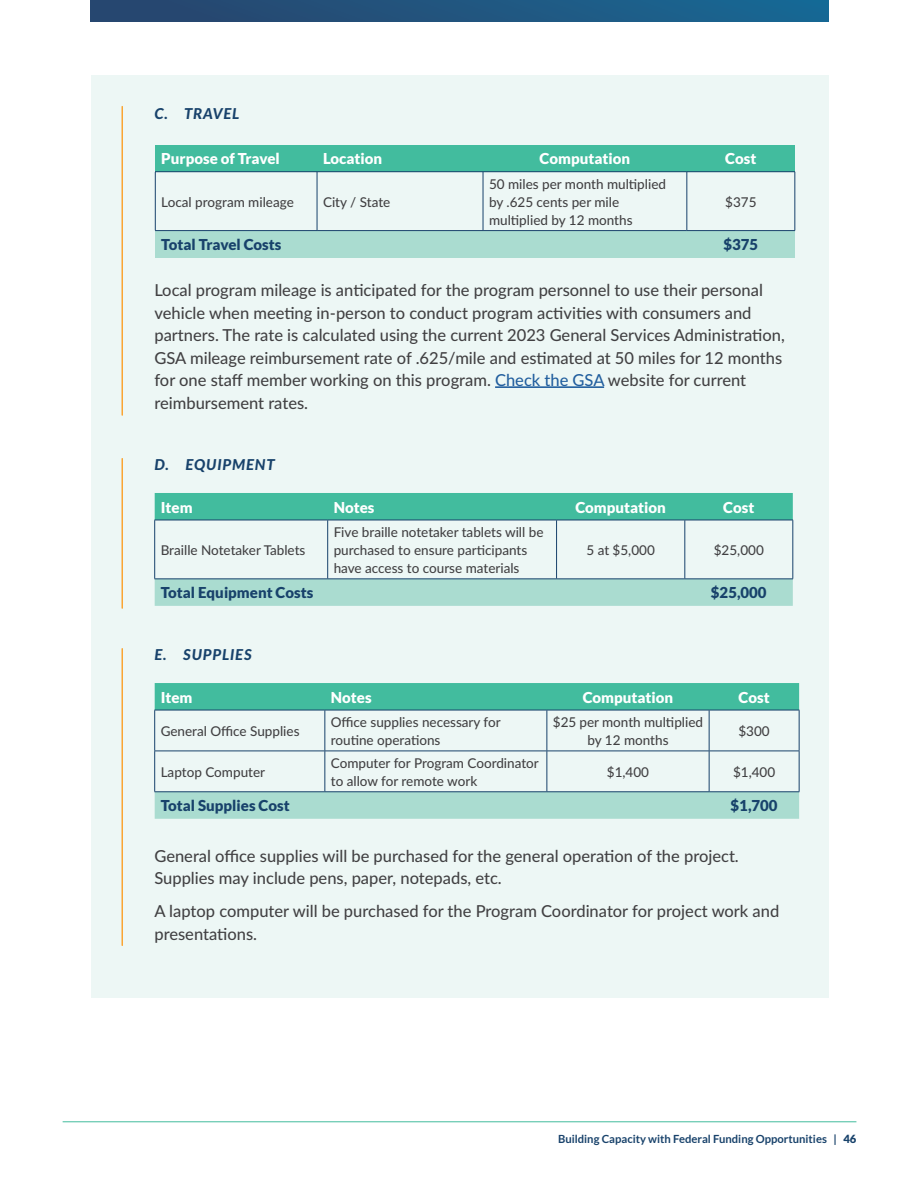
<style>
.page{position:relative;width:918px;height:1188px;background:#fff}
.page>*{position:absolute;margin:0;border:0;box-sizing:border-box;transform-origin:0 0}
.t1{font:500 16.5px/22.5px "Lato";color:#414042}
.t2{font:900 15px "Lato";color:#fff}
.t3{font:900 15px "Lato";color:#18426b}
.t4{font:italic 800 15px "Lato";letter-spacing:.05em;color:#18426b}
.t5{font:500 13.5px/18px "Lato";color:#414042}
.t6{font:700 11.25px "Lato";color:#18426b}
.t7{font:900 11.25px "Lato";color:#18426b}
.s1{color:#215e9e}
</style>
<div class="page">
<div style="left:91px;top:0;width:737px;height:21px;background:linear-gradient(to right,#29436b,#186894)"></div>
<hr style="left:63px;top:1121px;width:793px;height:1px;background:#42bc9e">
<div style="left:91px;top:76px;width:737px;height:922px;background:#edf7f5"></div>
<hr style="left:122px;top:107px;width:1px;height:308px;background:#faa533">
<hr style="left:122px;top:459px;width:1px;height:149px;background:#faa533">
<hr style="left:122px;top:649px;width:1px;height:296px;background:#faa533">
<div style="left:155px;top:145px;width:162px;height:27px;background:#42bc9e"></div>
<div style="left:317px;top:145px;width:166px;height:27px;background:#42bc9e"></div>
<div style="left:483px;top:145px;width:204px;height:27px;background:#42bc9e"></div>
<div style="left:687px;top:145px;width:108px;height:27px;background:#42bc9e"></div>
<div style="left:155px;top:231px;width:532px;height:27px;background:#aadcd0"></div>
<div style="left:687px;top:231px;width:108px;height:27px;background:#aadcd0"></div>
<hr style="left:155px;top:171px;width:162px;height:1px;background:#18426b">
<hr style="left:155px;top:172px;width:1px;height:58px;background:#18426b">
<hr style="left:317px;top:171px;width:166px;height:1px;background:#18426b">
<hr style="left:317px;top:172px;width:1px;height:58px;background:#18426b">
<hr style="left:483px;top:171px;width:204px;height:1px;background:#18426b">
<hr style="left:483px;top:172px;width:1px;height:58px;background:#18426b">
<hr style="left:687px;top:171px;width:108px;height:1px;background:#18426b">
<hr style="left:687px;top:172px;width:1px;height:58px;background:#18426b">
<hr style="left:795px;top:172px;width:1px;height:58px;background:#18426b">
<hr style="left:155px;top:230px;width:162px;height:1px;background:#18426b">
<hr style="left:317px;top:230px;width:166px;height:1px;background:#18426b">
<hr style="left:483px;top:230px;width:204px;height:1px;background:#18426b">
<hr style="left:687px;top:230px;width:108px;height:1px;background:#18426b">
<div style="left:155px;top:493px;width:638px;height:27px;background:#42bc9e"></div>
<div style="left:155px;top:580px;width:638px;height:26px;background:#aadcd0"></div>
<hr style="left:154px;top:520px;width:174px;height:1px;background:#18426b">
<hr style="left:154px;top:520px;width:1px;height:59px;background:#18426b">
<hr style="left:328px;top:520px;width:229px;height:1px;background:#18426b">
<hr style="left:327px;top:520px;width:1px;height:59px;background:#18426b">
<hr style="left:557px;top:520px;width:128px;height:1px;background:#18426b">
<hr style="left:556px;top:520px;width:1px;height:59px;background:#18426b">
<hr style="left:685px;top:520px;width:108px;height:1px;background:#18426b">
<hr style="left:685px;top:520px;width:1px;height:59px;background:#18426b">
<hr style="left:793px;top:520px;width:1px;height:59px;background:#18426b">
<hr style="left:154px;top:579px;width:174px;height:1px;background:#18426b">
<hr style="left:328px;top:579px;width:229px;height:1px;background:#18426b">
<hr style="left:557px;top:579px;width:128px;height:1px;background:#18426b">
<hr style="left:685px;top:579px;width:108px;height:1px;background:#18426b">
<div style="left:155px;top:683px;width:644px;height:27px;background:#42bc9e"></div>
<div style="left:155px;top:793px;width:644px;height:26px;background:#aadcd0"></div>
<hr style="left:154px;top:710px;width:171px;height:1px;background:#18426b">
<hr style="left:154px;top:710px;width:1px;height:41px;background:#18426b">
<hr style="left:325px;top:710px;width:222px;height:1px;background:#18426b">
<hr style="left:325px;top:710px;width:1px;height:41px;background:#18426b">
<hr style="left:547px;top:710px;width:162px;height:1px;background:#18426b">
<hr style="left:547px;top:710px;width:1px;height:41px;background:#18426b">
<hr style="left:709px;top:710px;width:90px;height:1px;background:#18426b">
<hr style="left:709px;top:710px;width:1px;height:41px;background:#18426b">
<hr style="left:799px;top:710px;width:1px;height:41px;background:#18426b">
<hr style="left:154px;top:751px;width:171px;height:1px;background:#18426b">
<hr style="left:154px;top:751px;width:1px;height:41px;background:#18426b">
<hr style="left:325px;top:751px;width:222px;height:1px;background:#18426b">
<hr style="left:325px;top:751px;width:1px;height:41px;background:#18426b">
<hr style="left:547px;top:751px;width:162px;height:1px;background:#18426b">
<hr style="left:547px;top:751px;width:1px;height:41px;background:#18426b">
<hr style="left:709px;top:751px;width:90px;height:1px;background:#18426b">
<hr style="left:709px;top:751px;width:1px;height:41px;background:#18426b">
<hr style="left:799px;top:751px;width:1px;height:41px;background:#18426b">
<hr style="left:154px;top:792px;width:171px;height:1px;background:#18426b">
<hr style="left:325px;top:792px;width:222px;height:1px;background:#18426b">
<hr style="left:547px;top:792px;width:162px;height:1px;background:#18426b">
<hr style="left:709px;top:792px;width:90px;height:1px;background:#18426b">
<hr style="left:495px;top:386px;width:109px;height:2px;background:#215e9e">
<h4 class="t4" style="left:154px;top:103px;width:87px">C. TRAVEL</h4>
<p class="t2" style="left:161px;top:150px;width:120px">Purpose of Travel</p>
<p class="t2" style="left:323px;top:150px;width:61px">Location</p>
<p class="t2" style="left:540px;top:150px;width:92px">Computation</p>
<p class="t2" style="left:725px;top:150px;width:33px">Cost</p>
<p class="t5" style="left:161px;top:192px;width:134px">Local program mileage</p>
<p class="t5" style="left:323px;top:192px;width:69px">City / State</p>
<p class="t5" style="left:489px;top:174px;width:179px">50 miles per month multiplied by .625 cents per mile multiplied by 12 months</p>
<p class="t5" style="left:725px;top:192px;width:33px">$375</p>
<p class="t3" style="left:161px;top:236px;width:122px">Total Travel Costs</p>
<p class="t3" style="left:723px;top:236px;width:36px">$375</p>
<p class="t1" style="left:154px;top:278px;width:632px">Local program mileage is anticipated for the program personnel to use their personal vehicle when meeting in-person to conduct program activities with consumers and partners. The rate is calculated using the current 2023 General Services Administration, GSA mileage reimbursement rate of .625/mile and estimated at 50 miles for 12 months for one staff member working on this program. <span class="s1">Check the GSA</span> website for current</p>
<p class="t1" style="left:154px;top:391px;width:155px">reimbursement rates.</p>
<h4 class="t4" style="left:154px;top:453px;width:122px">D. EQUIPMENT</h4>
<p class="t2" style="left:161px;top:498px;width:33px">Item</p>
<p class="t2" style="left:334px;top:498px;width:42px">Notes</p>
<p class="t2" style="left:575px;top:498px;width:92px">Computation</p>
<p class="t2" style="left:723px;top:498px;width:33px">Cost</p>
<p class="t5" style="left:161px;top:540px;width:146px">Braille Notetaker Tablets</p>
<p class="t5" style="left:334px;top:522px;width:211px">Five braille notetaker tablets will be purchased to ensure participants have access to course materials</p>
<p class="t5" style="left:586px;top:540px;width:70px">5 at $5,000</p>
<p class="t5" style="left:714px;top:540px;width:52px">$25,000</p>
<p class="t3" style="left:161px;top:584px;width:154px">Total Equipment Costs</p>
<p class="t3" style="left:711px;top:584px;width:57px">$25,000</p>
<h4 class="t4" style="left:154px;top:644px;width:99px">E. SUPPLIES</h4>
<p class="t2" style="left:161px;top:688px;width:33px">Item</p>
<p class="t2" style="left:331px;top:688px;width:42px">Notes</p>
<p class="t2" style="left:583px;top:688px;width:92px">Computation</p>
<p class="t2" style="left:739px;top:688px;width:33px">Cost</p>
<p class="t5" style="left:161px;top:721px;width:140px">General Office Supplies</p>
<p class="t5" style="left:331px;top:712px;width:171px">Office supplies necessary for routine operations</p>
<p class="t5" style="left:553px;top:712px;width:152px;text-align:center">$25 per month multiplied by 12 months</p>
<p class="t5" style="left:738px;top:721px;width:33px">$300</p>
<p class="t5" style="left:161px;top:762px;width:106px">Laptop Computer</p>
<p class="t5" style="left:331px;top:753px;width:210px">Computer for Program Coordinator to allow for remote work</p>
<p class="t5" style="left:607px;top:762px;width:44px">$1,400</p>
<p class="t5" style="left:733px;top:762px;width:44px">$1,400</p>
<p class="t3" style="left:161px;top:797px;width:130px">Total Supplies Cost</p>
<p class="t3" style="left:731px;top:797px;width:49px">$1,700</p>
<p class="t1" style="left:154px;top:844px;width:586px">General office supplies will be purchased for the general operation of the project.<br>Supplies may include pens, paper, notepads, etc.</p>
<p class="t1" style="left:154px;top:899px;width:626px">A laptop computer will be purchased for the Program Coordinator for project work and presentations.</p>
<p class="t6" style="left:558px;top:1133px;width:280px">Building Capacity with Federal Funding Opportunities |</p>
<p class="t7" style="left:843px;top:1132px;width:15px">46</p>
</div>
